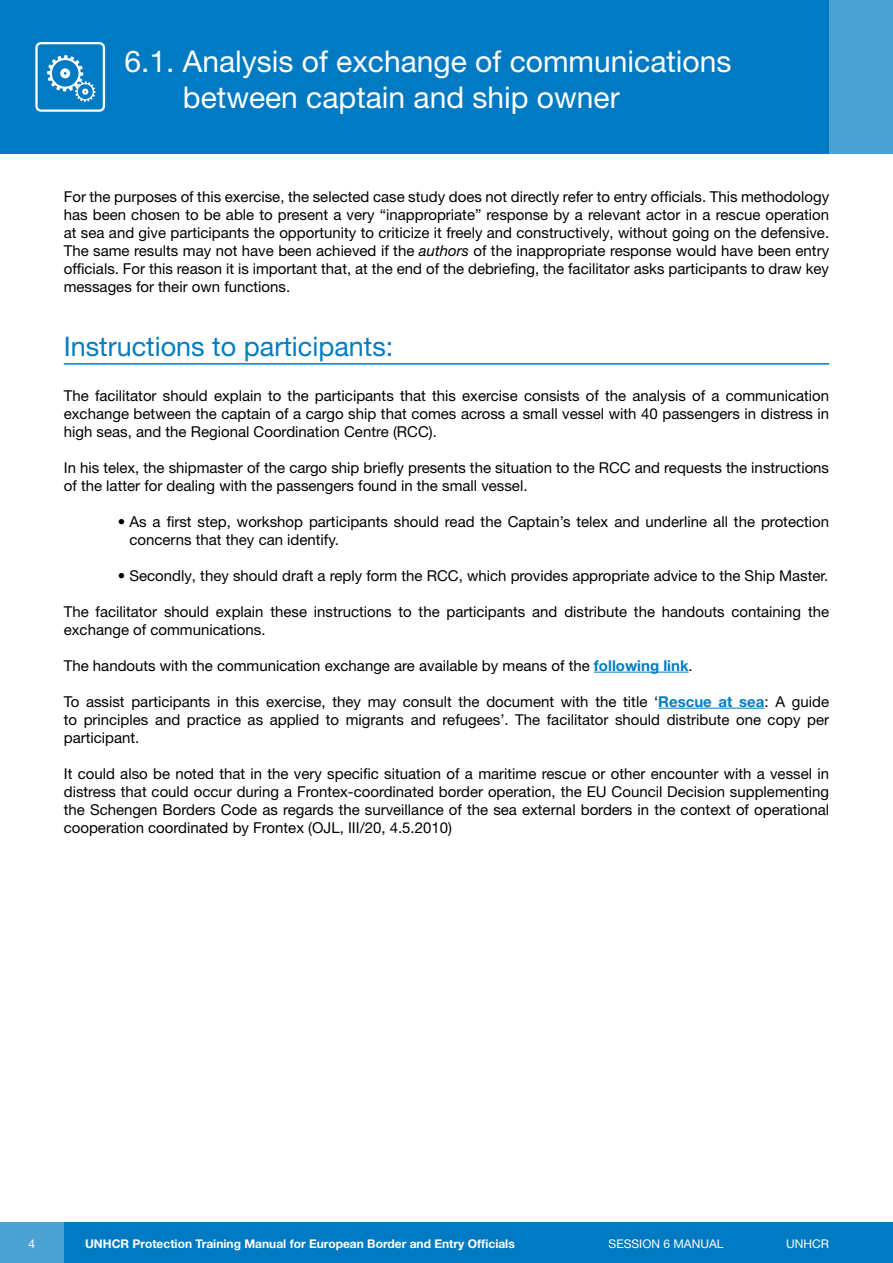
<style>
.page{position:relative;width:893px;height:1263px;background:#fff}
.page>*{position:absolute;margin:0;border:0;box-sizing:border-box;transform-origin:0 0}
.t1{font:30px/36px "Helvetica Neue CE";color:#fff}
.t2{font:27px "Helvetica Neue CE";color:#007dc5}
.t3{font:15px/18px "Helvetica Neue CE";color:#000;text-align:justify}
.t4{font:700 12px "Helvetica Neue CE";color:#fff}
.t5{font:12px "Helvetica Neue CE";color:#fff}
.s1{font-style:italic}
.s2{font-weight:700;color:#007dc5}
</style>
<div class="page">
<div style="left:0;top:1223px;width:893px;height:40px;background:#007ac2"></div>
<div style="left:0;top:1223px;width:64px;height:40px;background:#4da2d4"></div>
<div style="left:0;top:0;width:829px;height:154px;background:#007ac2"></div>
<div style="left:829px;top:0;width:64px;height:154px;background:#4da2d4"></div>
<hr style="left:64px;top:363px;width:765px;height:2px;background:#007dc5">
<hr style="left:594px;top:672px;width:95px;height:1px;background:#007dc5">
<hr style="left:658px;top:708px;width:107px;height:1px;background:#007dc5">
<div style="left:35px;top:42px;width:70px;height:70px;border:2px solid #fff;border-radius:5px"></div>
<svg style="left:47px;top:55px;width:48px;height:47px"></svg>
<h1 class="t1" style="left:183px;top:44px;width:550px;text-indent:-58px">6.1. Analysis of exchange of communications between captain and ship owner</h1>
<p class="t3" style="left:64px;top:187px;width:767px">For the purposes of this exercise, the selected case study does not directly refer to entry officials. This methodology has been chosen to be able to present a very “inappropriate” response by a relevant actor in a rescue operation at sea and give participants the opportunity to criticize it freely and constructively, without going on the defensive.<br>The same results may not have been achieved if the <span class="s1">authors</span> of the inappropriate response would have been entry officials. For this reason it is important that, at the end of the debriefing, the facilitator asks participants to draw key messages for their own functions.</p>
<h2 class="t2" style="left:64px;top:330px;width:331px">I nstructions to participants:</h2>
<p class="t3" style="left:64px;top:386px;width:767px">The facilitator should explain to the participants that this exercise consists of the analysis of a communication exchange between the captain of a cargo ship that comes across a small vessel with 40 passengers in distress in high seas, and the Regional Coordination Centre (RCC).</p>
<p class="t3" style="left:64px;top:458px;width:767px">I n his telex, the shipmaster of the cargo ship briefly presents the situation to the RCC and requests the instructions of the latter for dealing with the passengers found in the small vessel.</p>
<p class="t3" style="left:129px;top:512px;width:701px;text-indent:-12px">• As a first step, workshop participants should read the Captain’s telex and underline all the protection concerns that they can identify.</p>
<p class="t3" style="left:118px;top:566px;width:712px">• Secondly, they should draft a reply form the RCC, which provides appropriate advice to the Ship Master.</p>
<p class="t3" style="left:64px;top:602px;width:767px">The facilitator should explain these instructions to the participants and distribute the handouts containing the exchange of communications.</p>
<p class="t3" style="left:64px;top:656px;width:630px">The handouts with the communication exchange are available by means of the <span class="s2">following link</span>.</p>
<p class="t3" style="left:64px;top:692px;width:767px">To assist participants in this exercise, they may consult the document with the title ‘<span class="s2">Rescue at sea</span>: A guide to principles and practice as applied to migrants and refugees’. The facilitator should distribute one copy per participant.</p>
<p class="t3" style="left:64px;top:764px;width:767px">It could also be noted that in the very specific situation of a maritime rescue or other encounter with a vessel in distress that could occur during a Frontex-coordinated border operation, the EU Council Decision supplementing the Schengen Borders Code as regards the surveillance of the sea external borders in the context of operational cooperation coordinated by Frontex (OJL, III/20, 4.5.2010)</p>
<p class="t5" style="left:29px;top:1236px;width:8px">4</p>
<p class="t4" style="left:85px;top:1236px;width:431px">UNHCR Protection Training Manual for European Border and Entry Officials</p>
<p class="t5" style="left:609px;top:1236px;width:16px">Sess</p>
<p class="t5" style="left:639px;top:1236px;width:54px">ion 6 Manua</p>
<p class="t5" style="left:717px;top:1236px;width:8px">l</p>
<p class="t5" style="left:786px;top:1236px;width:44px">UNHCR</p>
</div>
